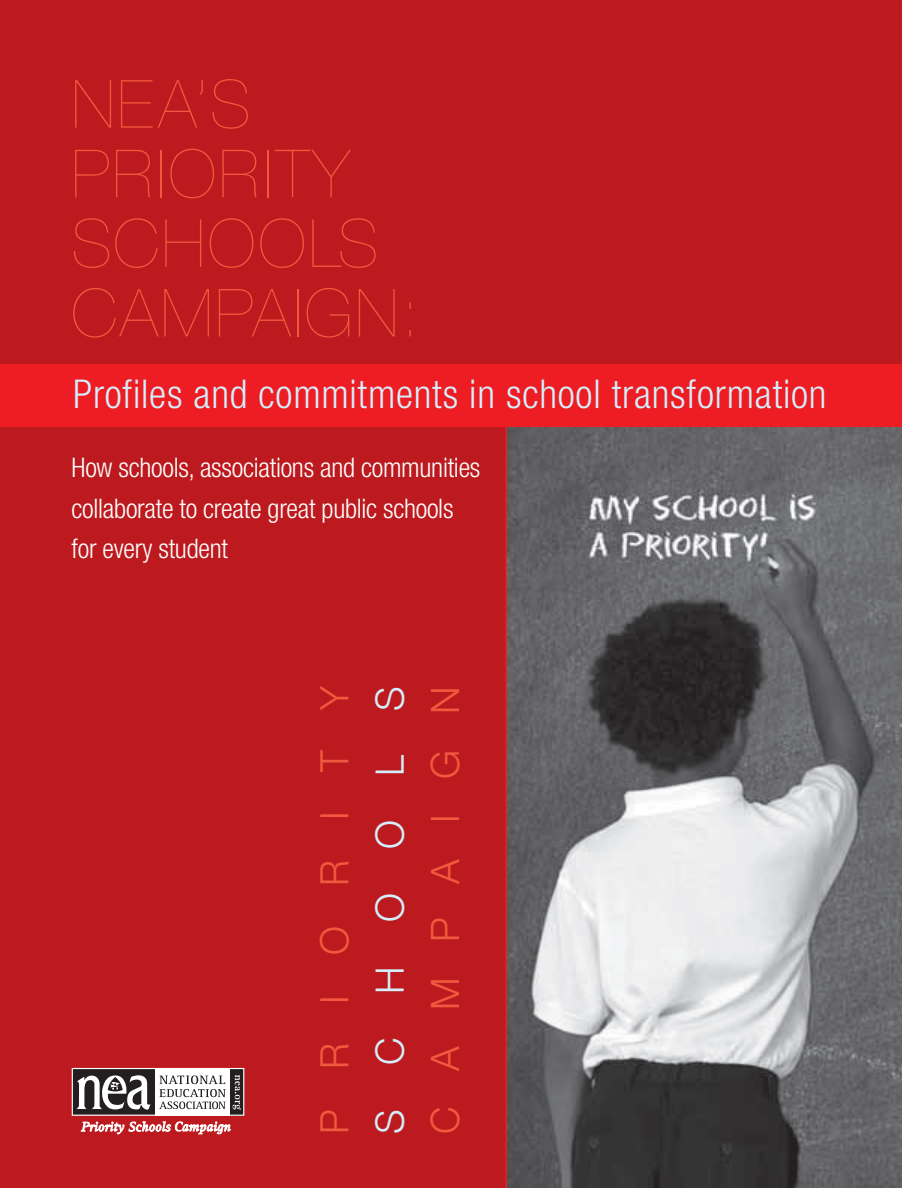
<style>
.page{position:relative;width:902px;height:1188px;background:#fff}
.page>*{position:absolute;margin:0;border:0;box-sizing:border-box;transform-origin:0 0}
.t1{font:200 66.45px/69.6px "Helvetica Neue";letter-spacing:.04em;color:#f0593e}
.t2{font:300 condensed 39.75px "Helvetica Neue";letter-spacing:.02em;color:#d4effb}
.t3{font:300 39px "Helvetica Neue";letter-spacing:1.015em;color:#f0593e}
.t4{font:300 39px "Helvetica Neue";letter-spacing:.92em;color:#f0593e}
.t5{font:300 39px "Helvetica Neue";letter-spacing:1.13em;color:#d4effb}
.t6{font:300 condensed 27px/40.5px "Helvetica Neue";letter-spacing:-.01em;color:#fff}
</style>
<div class="page">
<div style="left:0;top:0;width:901px;height:1188px;background:#bd1a1f"></div>
<img style="left:506px;top:427px;width:395px;height:761px">
<hr style="left:505px;top:418px;width:1px;height:770px;background:#ee1d23">
<div style="left:0;top:364px;width:901px;height:63px;background:#ee1d23"></div>
<div style="left:155px;top:1069px;width:75px;height:46px;background:#fff"></div>
<div style="left:230px;top:1069px;width:14px;height:46px;background:#231f20"></div>
<div style="left:72px;top:1069px;width:83px;height:46px;background:#231f20"></div>
<svg style="left:76px;top:1075px;width:74px;height:35px"></svg>
<svg style="left:232px;top:1075px;width:9px;height:35px"></svg>
<svg style="left:159px;top:1075px;width:67px;height:34px"></svg>
<div style="left:72px;top:1068px;width:172px;height:48px;border:1px solid #fff"></div>
<svg style="left:81px;top:1122px;width:149px;height:12px"></svg>
<h1 class="t1" style="left:72px;top:69px;width:349px">NEA’S<br>PRIORITY<br>SCHOOLS<br>CAMPAIGN:</h1>
<h2 class="t2" style="left:73px;top:372px;width:754px">Profiles and commitments in school transformation</h2>
<p class="t6" style="left:72px;top:447px;width:410px">How schools, associations and communities collaborate to create great public schools for every student</p>
<h3 class="t3" style="left:310px;top:1134px;width:450px;rotate:-90deg">PRIORITY</h3>
<h3 class="t5" style="left:366px;top:1134px;width:449px;rotate:-90deg">SCHOOLS</h3>
<h3 class="t4" style="left:421px;top:1134px;width:449px;rotate:-90deg">CAMPAIGN</h3>
</div>
